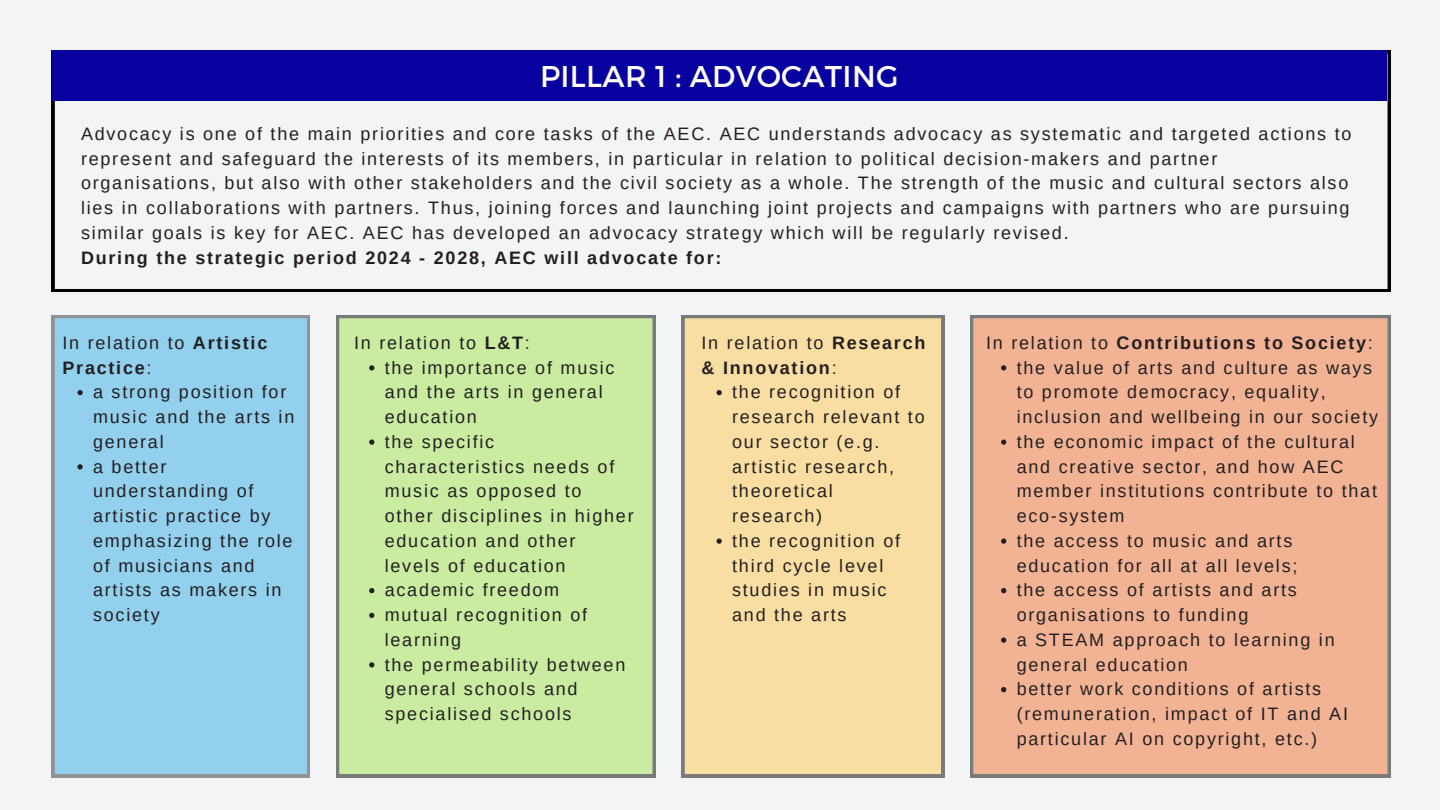
<style>
.page{position:relative;width:1440px;height:810px;background:#f2f4f5}
.page>*{position:absolute;margin:0;border:0;box-sizing:border-box;transform-origin:0 0}
.t1{font:30px "Montserrat";letter-spacing:.01em;color:#fff}
.t2{font:18px/24.8px "Arimo";letter-spacing:.1em;color:#231f20}
.t3{font:700 18px/24.8px "Arimo";letter-spacing:.1em;color:#231f20}
.s1{font-weight:400}
.s2{font-weight:700}
</style>
<div class="page">
<svg style="left:52px;top:50px;width:1339px;height:242px"></svg>
<div style="left:52px;top:50px;width:1335px;height:51px;background:#08009f"></div>
<div style="left:336px;top:315px;width:319px;height:462px;background:#c9eca1"></div>
<div style="left:682px;top:315px;width:262px;height:462px;background:#f8dea2"></div>
<div style="left:970px;top:315px;width:420px;height:462px;background:#f2b395"></div>
<div style="left:52px;top:315px;width:258px;height:462px;background:#92d0ee"></div>
<svg style="left:77px;top:390px;width:6px;height:5px"></svg>
<svg style="left:77px;top:464px;width:6px;height:6px"></svg>
<svg style="left:369px;top:365px;width:5px;height:6px"></svg>
<svg style="left:369px;top:440px;width:5px;height:5px"></svg>
<svg style="left:369px;top:588px;width:5px;height:5px"></svg>
<svg style="left:369px;top:613px;width:5px;height:5px"></svg>
<svg style="left:369px;top:662px;width:5px;height:6px"></svg>
<svg style="left:717px;top:390px;width:5px;height:5px"></svg>
<svg style="left:717px;top:539px;width:5px;height:5px"></svg>
<svg style="left:1001px;top:365px;width:5px;height:6px"></svg>
<svg style="left:1001px;top:440px;width:5px;height:5px"></svg>
<svg style="left:1001px;top:539px;width:5px;height:5px"></svg>
<svg style="left:1001px;top:588px;width:5px;height:5px"></svg>
<svg style="left:1001px;top:638px;width:5px;height:5px"></svg>
<svg style="left:1001px;top:687px;width:5px;height:5px"></svg>
<p class="t1" style="left:540px;top:57px;width:360px">PILLAR 1 : ADVOCATING</p>
<p class="t2" style="left:81px;top:121px;width:1272px">Advocacy is one of the main priorities and core tasks of the AEC. AEC understands advocacy as systematic and targeted actions to represent and safeguard the interests of its members, in particular in relation to political decision-makers and partner organisations, but also with other stakeholders and the civil society as a whole. The strength of the music and cultural sectors also lies in collaborations with partners. Thus, joining forces and launching joint projects and campaigns with partners who are pursuing similar goals is key for AEC. AEC has developed an advocacy strategy which will be regularly revised.</p>
<p class="t3" style="left:81px;top:245px;width:642px">During the strategic period 2024 - 2028, AEC will advocate for:</p>
<p class="t3" style="left:62px;top:330px;width:206px"><span class="s1">In relation to</span> Artistic<br>Practice<span class="s1">:</span></p>
<p class="t2" style="left:93px;top:380px;width:203px">a strong position for music and the arts in general</p>
<p class="t2" style="left:93px;top:454px;width:201px">a better understanding of artistic practice by emphasizing the role of musicians and artists as makers in society</p>
<p class="t2" style="left:354px;top:330px;width:177px">In relation to <span class="s2">L&amp;T</span>:</p>
<p class="t2" style="left:385px;top:355px;width:231px">the importance of music and the arts in general education</p>
<p class="t2" style="left:385px;top:429px;width:250px">the specific characteristics needs of music as opposed to other disciplines in higher education and other levels of education</p>
<p class="t2" style="left:385px;top:578px;width:176px">academic freedom</p>
<p class="t2" style="left:385px;top:602px;width:204px">mutual recognition of learning</p>
<p class="t2" style="left:385px;top:652px;width:242px">the permeability between general schools and specialised schools</p>
<p class="t3" style="left:702px;top:330px;width:225px"><span class="s1">In relation to</span> Research &amp; Innovation<span class="s1">:</span></p>
<p class="t2" style="left:732px;top:380px;width:194px">the recognition of research relevant to our sector (e.g. artistic research, theoretical research)</p>
<p class="t2" style="left:732px;top:528px;width:170px">the recognition of third cycle level studies in music and the arts</p>
<p class="t3" style="left:986px;top:330px;width:388px"><span class="s1">In relation to</span> Contributions to Society<span class="s1">:</span></p>
<p class="t2" style="left:1017px;top:355px;width:363px">the value of arts and culture as ways to promote democracy, equality, inclusion and wellbeing in our society</p>
<p class="t2" style="left:1017px;top:429px;width:362px">the economic impact of the cultural and creative sector, and how AEC member institutions contribute to that eco-system</p>
<p class="t2" style="left:1017px;top:528px;width:282px">the access to music and arts education for all at all levels;</p>
<p class="t2" style="left:1017px;top:578px;width:282px">the access of artists and arts organisations to funding</p>
<p class="t2" style="left:1017px;top:627px;width:320px">a STEAM approach to learning in general education</p>
<p class="t2" style="left:1017px;top:677px;width:333px">better work conditions of artists (remuneration, impact of IT and AI particular AI on copyright, etc.)</p>
</div>
